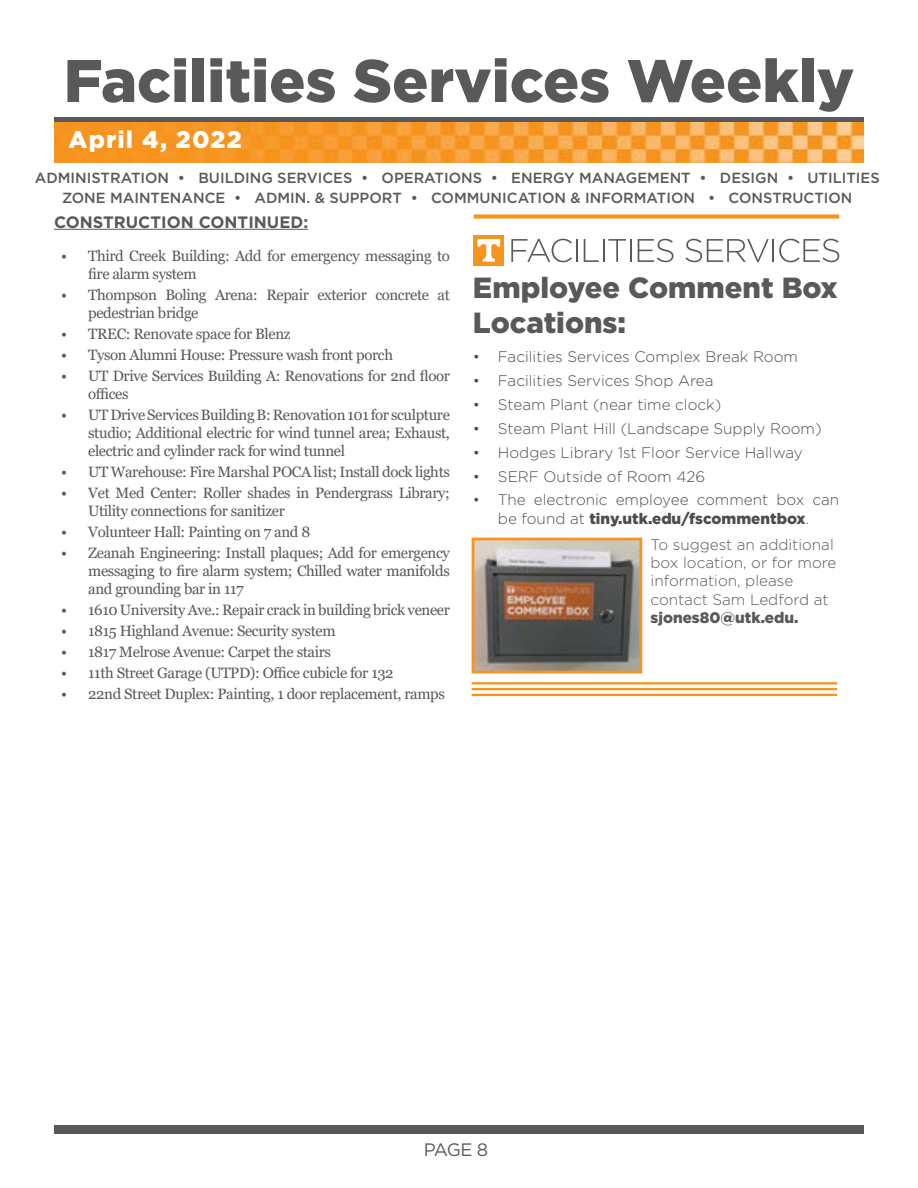
<style>
.page{position:relative;width:918px;height:1188px;background:#fff}
.page>*{position:absolute;margin:0;border:0;box-sizing:border-box;transform-origin:0 0}
.t1{font:900 60px "Gotham";color:#58595b}
.t2{font:900 29.1px/35px "Gotham";color:#58595b}
.t3{font:900 24px "Gotham";letter-spacing:.05em;color:#fff}
.t4{font:18px "Gotham";color:#58595b}
.t5{font:700 16.5px "Gotham";color:#58595b}
.t6{font:300 15.3px/18.3px "Gotham";color:#4d4d4f;text-align:center}
.t7{font:300 15.3px/18.3px "Gotham";color:#58595b}
.t8{font:900 15.3px "Gotham";color:#58595b}
.t9{font:15px/18px "Georgia";letter-spacing:-.025em;color:#58595b}
.t10{font:500 14.7px/19.4px "Gotham";color:#58595b;text-align:center}
.s1{font-weight:900}
</style>
<div class="page">
<div style="left:54px;top:1125px;width:810px;height:9px;background:#58595b"></div>
<div style="left:54px;top:117px;width:810px;height:6px;background:#58595b"></div>
<img style="left:54px;top:122px;width:810px;height:40px">
<hr style="left:54px;top:229px;width:254px;height:1px;background:#58595b">
<div style="left:474px;top:214px;width:365px;height:5px;background:#f7941e"></div>
<div style="left:474px;top:235px;width:30px;height:30px;background:#f7941e"></div>
<svg style="left:478px;top:239px;width:22px;height:23px"></svg>
<svg style="left:511px;top:239px;width:61px;height:23px"></svg>
<hr style="left:576px;top:239px;width:2px;height:23px;background:#58595b">
<svg style="left:584px;top:239px;width:42px;height:23px"></svg>
<hr style="left:630px;top:239px;width:2px;height:23px;background:#58595b">
<svg style="left:638px;top:239px;width:35px;height:23px"></svg>
<svg style="left:685px;top:239px;width:154px;height:23px"></svg>
<img style="left:476px;top:542px;width:162px;height:128px">
<div style="left:472px;top:538px;width:170px;height:136px;border:3px solid #f7941e"></div>
<hr style="left:472px;top:682px;width:365px;height:2px;background:#f7941e">
<hr style="left:472px;top:688px;width:365px;height:2px;background:#f7941e">
<hr style="left:472px;top:694px;width:365px;height:2px;background:#f7941e">
<h1 class="t1" style="left:64px;top:39px;width:792px">Facilities Services Weekly</h1>
<h3 class="t3" style="left:68px;top:123px;width:175px">April 4, 2022</h3>
<p class="t10" style="left:35px;top:168px;width:846px">ADMINISTRATION • BUILDING SERVICES • OPERATIONS • ENERGY MANAGEMENT • DESIGN • UTILITIES<br>ZONE MAINTENANCE • ADMIN. &amp; SUPPORT • COMMUNICATION &amp; INFORMATION • CONSTRUCTION</p>
<p class="t5" style="left:54px;top:211px;width:256px">CONSTRUCTION CONTINUED:</p>
<p class="t9" style="left:88px;top:248px;width:363px;text-indent:-27px">• Third Creek Building: Add for emergency messaging to fire alarm system</p>
<p class="t9" style="left:88px;top:287px;width:363px;text-indent:-27px">• Thompson Boling Arena: Repair exterior concrete at pedestrian bridge</p>
<p class="t9" style="left:61px;top:326px;width:231px">• TREC: Renovate space for Blenz</p>
<p class="t9" style="left:61px;top:347px;width:333px">• Tyson Alumni House: Pressure wash front porch</p>
<p class="t9" style="left:88px;top:368px;width:363px;text-indent:-27px">• UT Drive Services Building A: Renovations for 2nd floor offices</p>
<p class="t9" style="left:88px;top:407px;width:363px;text-align:justify;text-indent:-27px">• UT Drive Services Building B: Renovation 101 for sculpture studio; Additional electric for wind tunnel area; Exhaust, electric and cylinder rack for wind tunnel</p>
<p class="t9" style="left:61px;top:464px;width:390px">• UT Warehouse: Fire Marshal POCA list; Install dock lights</p>
<p class="t9" style="left:88px;top:485px;width:363px;text-indent:-27px">• Vet Med Center: Roller shades in Pendergrass Library;<br>Utility connections for sanitizer</p>
<p class="t9" style="left:61px;top:524px;width:251px">• Volunteer Hall: Painting on 7 and 8</p>
<p class="t9" style="left:88px;top:545px;width:363px;text-align:justify;text-indent:-27px">• Zeanah Engineering: Install plaques; Add for emergency messaging to fire alarm system; Chilled water manifolds and grounding bar in 117</p>
<p class="t9" style="left:61px;top:602px;width:390px">• 1610 University Ave.: Repair crack in building brick veneer</p>
<p class="t9" style="left:61px;top:623px;width:276px">• 1815 Highland Avenue: Security system</p>
<p class="t9" style="left:61px;top:644px;width:271px">• 1817 Melrose Avenue: Carpet the stairs</p>
<p class="t9" style="left:61px;top:665px;width:334px">• 11th Street Garage (UTPD): Office cubicle for 132</p>
<p class="t9" style="left:61px;top:686px;width:385px">• 22nd Street Duplex: Painting, 1 door replacement, ramps</p>
<h2 class="t2" style="left:473px;top:270px;width:366px">Employee Comment Box<br>Locations:</h2>
<p class="t6" style="left:473px;top:347px;width:326px">• Facilities Services Complex Break Room</p>
<p class="t6" style="left:473px;top:371px;width:242px">• Facilities Services Shop Area</p>
<p class="t6" style="left:473px;top:395px;width:250px">• Steam Plant (near time clock)</p>
<p class="t6" style="left:473px;top:419px;width:350px">• Steam Plant Hill (Landscape Supply Room)</p>
<p class="t6" style="left:473px;top:443px;width:331px">• Hodges Library 1st Floor Service Hallway</p>
<p class="t6" style="left:473px;top:467px;width:234px">• SERF Outside of Room 426</p>
<p class="t6" style="left:473px;top:490px;width:368px">• The electronic employee comment box can be found at <span class="s1">tiny.utk.edu/fscommentbox</span>.</p>
<p class="t7" style="left:651px;top:535px;width:187px">To suggest an additional box location, or for more information, please contact Sam Ledford at</p>
<p class="t8" style="left:651px;top:607px;width:149px">sjones80@utk.edu.</p>
<p class="t4" style="left:424px;top:1138px;width:66px">PAGE 8</p>
</div>
